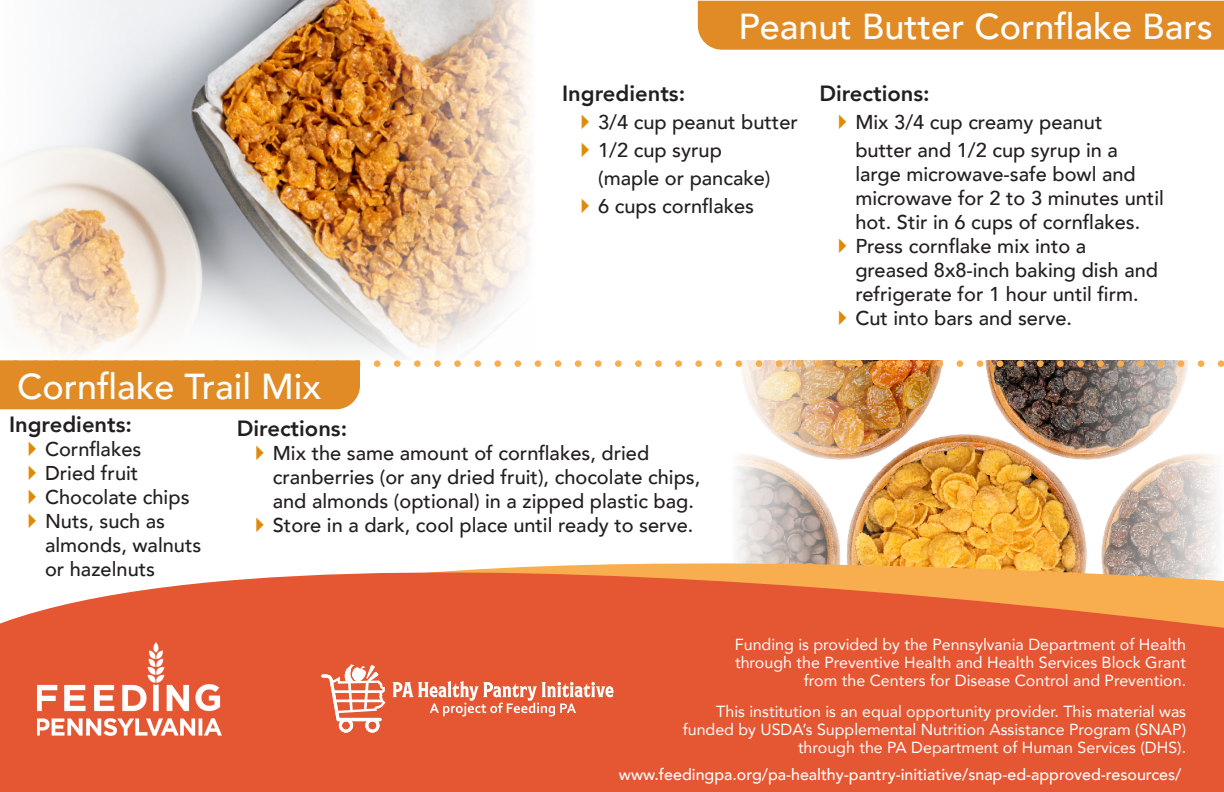
<style>
.page{position:relative;width:1224px;height:792px;background:#fff}
.page>*{position:absolute;margin:0;border:0;box-sizing:border-box;transform-origin:0 0}
.t1{font:500 36px "Avenir";color:#fff}
.t2{font:800 22px "Avenir";color:#231f20}
.t3{font:500 20px/24px "Avenir";color:#231f20}
.t4{font:18px/21.6px "Avenir";color:#fff}
.t5{font:500 18px "Avenir";color:#fff}
.t6{font:16px/18px "Avenir";color:#fff;text-align:right}
.t7{font:500 16px "Avenir";color:#fff}
</style>
<div class="page">
<img style="left:885px;top:409px;width:166px;height:69px">
<img style="left:138px;top:0;width:242px;height:211px">
<img style="left:138px;top:211px;width:242px;height:140px">
<img style="left:737px;top:409px;width:148px;height:69px">
<img style="left:1051px;top:409px;width:166px;height:69px">
<svg style="left:0;top:0;width:138px;height:357px"></svg>
<img style="left:380px;top:0;width:150px;height:358px">
<div style="left:698px;top:1px;width:526px;height:49px;background:#e08b25"></div>
<img style="left:0;top:360px;width:1224px;height:49px">
<svg style="left:0;top:478px;width:1224px;height:314px;fill:#e55632"></svg>
<img style="left:38px;top:642px;width:184px;height:93px">
<svg style="left:321px;top:665px;width:326px;height:74px"></svg>
<svg style="left:29px;top:478px;width:7px;height:2px"></svg>
<svg style="left:29px;top:490px;width:7px;height:14px"></svg>
<svg style="left:29px;top:514px;width:7px;height:14px"></svg>
<svg style="left:257px;top:518px;width:7px;height:14px"></svg>
<p class="t1" style="left:738px;top:-5px;width:476px">Peanut Butter Cornflake Bars</p>
<p class="t1" style="left:17px;top:355px;width:306px">Cornflake Trail Mix</p>
<p class="t2" style="left:562px;top:76px;width:125px">Ingredients:</p>
<p class="t3" style="left:598px;top:109px;width:201px">3/4 cup peanut butter</p>
<p class="t3" style="left:598px;top:135px;width:174px;line-height:28px">1/2 cup syrup (maple or pancake)</p>
<p class="t3" style="left:598px;top:193px;width:158px">6 cups cornflakes</p>
<p class="t2" style="left:9px;top:408px;width:125px">Ingredients:</p>
<p class="t3" style="left:45px;top:436px;width:98px">Cornflakes</p>
<p class="t3" style="left:45px;top:460px;width:95px">Dried fruit</p>
<p class="t3" style="left:45px;top:484px;width:146px">Chocolate chips</p>
<p class="t3" style="left:45px;top:508px;width:158px">Nuts, such as almonds, walnuts or hazelnuts</p>
<p class="t2" style="left:237px;top:412px;width:112px">Directions:</p>
<p class="t3" style="left:273px;top:440px;width:429px">Mix the same amount of cornflakes, dried cranberries (or any dried fruit), chocolate chips, and almonds (optional) in a zipped plastic bag.</p>
<p class="t3" style="left:273px;top:512px;width:422px">Store in a dark, cool place until ready to serve.</p>
<p class="t2" style="left:819px;top:76px;width:112px">Directions:</p>
<p class="t3" style="left:855px;top:107px;width:264px;line-height:28px">Mix 3/4 cup creamy peanut butter and 1/2 cup syrup in a</p>
<p class="t3" style="left:855px;top:161px;width:310px">large microwave-safe bowl and microwave for 2 to 3 minutes until hot. Stir in 6 cups of cornflakes.</p>
<p class="t3" style="left:855px;top:233px;width:304px">Press cornflake mix into a greased 8x8-inch baking dish and refrigerate for 1 hour until firm.</p>
<p class="t3" style="left:855px;top:305px;width:218px">Cut into bars and serve.</p>
<p class="t5" style="left:729px;top:627px;width:150px">feedingpa.org/hpi</p>
<p class="t6" style="left:735px;top:635px;width:453px">Funding is provided by the Pennsylvania Department of Health through the Preventive Health and Health Services Block Grant from the Centers for Disease Control and Prevention.</p>
<p class="t4" style="left:729px;top:659px;width:327px">Funding is provided by the Pennsylvania</p>
<p class="t4" style="left:729px;top:702px;width:389px">Health and Health Services Block Grant from the Centers for Disease Control and Prevention.</p>
<p class="t6" style="left:683px;top:702px;width:505px">This institution is an equal opportunity provider. This material was funded by USDA’s Supplemental Nutrition Assistance Program (SNAP) through the PA Department of Human Services (DHS).</p>
<p class="t7" style="left:619px;top:760px;width:564px">www.feedingpa.org/pa-healthy-pantry-initiative/snap-ed-approved-resources/</p>
</div>
